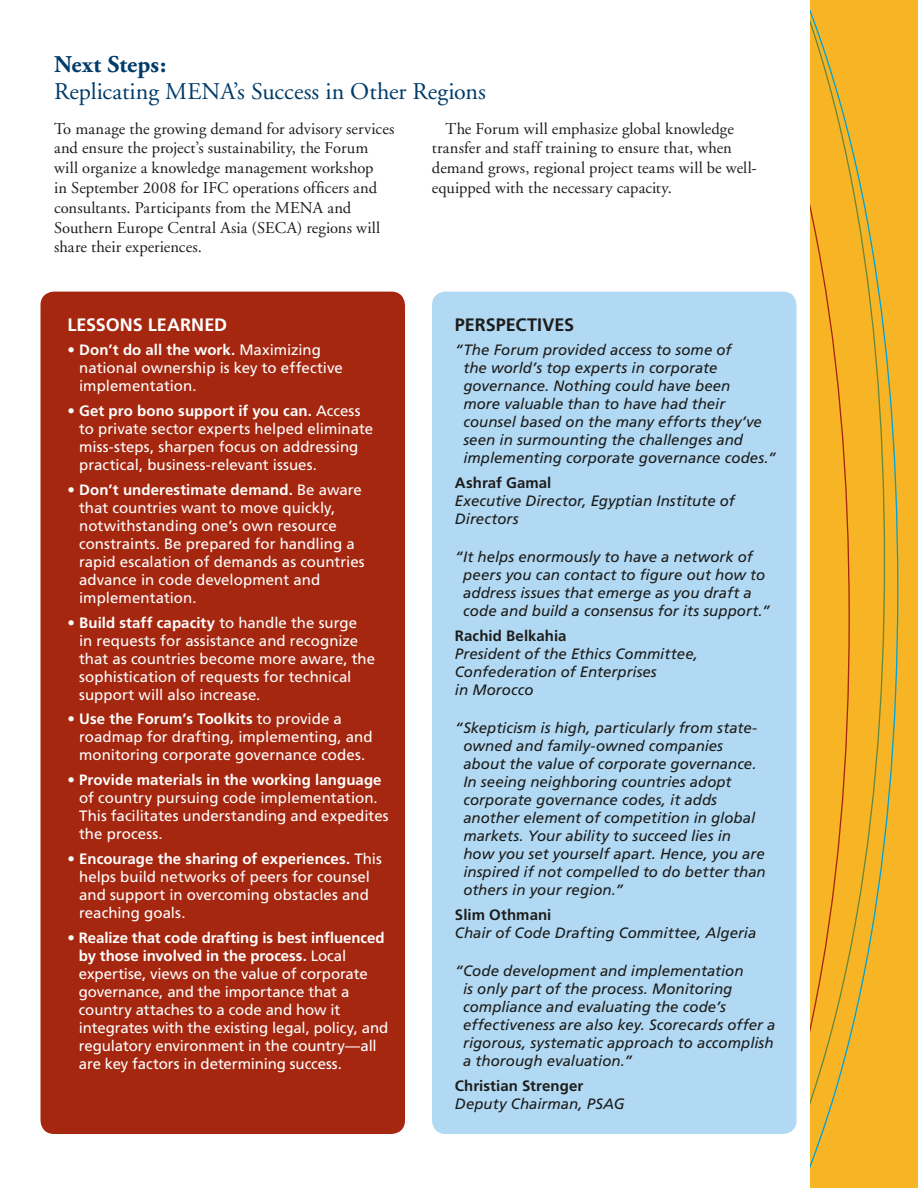
<style>
.page{position:relative;width:918px;height:1188px;background:#fff}
.page>*{position:absolute;margin:0;border:0;box-sizing:border-box;transform-origin:0 0}
.t1{font:24px "Adobe Garamond";letter-spacing:.005em;color:#003b69}
.t2{font:700 24px "Adobe Garamond";color:#003b69}
.t3{font:700 18px "Frutiger";color:#fff}
.t4{font:700 18px "Frutiger";color:#1c1c1a}
.t5{font:16.5px/19.8px "Adobe Garamond";letter-spacing:.005em;color:#1c1c1a}
.t6{font:15px/18px "Frutiger";color:#fff}
.t7{font:italic 15px/18px "Frutiger";color:#1c1c1a}
.t8{font:700 15px "Frutiger";letter-spacing:.005em;color:#1c1c1a}
.s1{font-weight:700}
</style>
<div class="page">
<div style="left:810px;top:0;width:108px;height:1188px;background:#f7b526"></div>
<svg style="left:810px;top:9px;width:89px;height:1160px"></svg>
<div style="left:40px;top:292px;width:365px;height:842px;background:#a5270f;border-radius:14px"></div>
<div style="left:432px;top:292px;width:364px;height:842px;background:#b2d9f3;border-radius:14px"></div>
<h1 class="t2" style="left:54px;top:51px;width:114px">Next Steps:</h1>
<h1 class="t1" style="left:54px;top:78px;width:433px">Replicating MENA’s Success in Other Regions</h1>
<p class="t5" style="left:54px;top:119px;width:342px">To manage the growing demand for advisory services and ensure the project’s sustainability, the Forum will organize a knowledge management workshop<br>in September 2008 for IFC operations officers and consultants. Participants from the MENA and Southern Europe Central Asia (SECA) regions will share their experiences.</p>
<p class="t5" style="left:432px;top:119px;width:326px;text-indent:13px">The Forum will emphasize global knowledge transfer and staff training to ensure that, when demand grows, regional project teams will be well&shy;equipped with the necessary capacity.</p>
<p class="t3" style="left:68px;top:314px;width:161px">LESSONS LEARNED</p>
<p class="t6" style="left:79px;top:341px;width:265px;text-indent:-12px">• <span class="s1">Don’t do all the work.</span> Maximizing national ownership is key to effective implementation.</p>
<p class="t6" style="left:79px;top:402px;width:296px;text-indent:-12px">• <span class="s1">Get pro bono support if you can.</span> Access to private sector experts helped eliminate miss-steps, sharpen focus on addressing practical, business-relevant issues.</p>
<p class="t6" style="left:79px;top:481px;width:287px;text-indent:-12px">• <span class="s1">Don’t underestimate demand.</span> Be aware that countries want to move quickly, notwithstanding one’s own resource constraints. Be prepared for handling a rapid escalation of demands as countries advance in code development and implementation.</p>
<p class="t6" style="left:79px;top:613px;width:298px;text-indent:-12px">• <span class="s1">Build staff capacity</span> to handle the surge<br>in requests for assistance and recognize that as countries become more aware, the sophistication of requests for technical support will also increase.</p>
<p class="t6" style="left:79px;top:710px;width:295px;text-indent:-12px">• <span class="s1">Use the Forum’s Toolkits</span> to provide a roadmap for drafting, implementing, and monitoring corporate governance codes.</p>
<p class="t6" style="left:79px;top:771px;width:311px;text-indent:-12px">• <span class="s1">Provide materials in the working language </span>of country pursuing code implementation.<br>This facilitates understanding and expedites the process.</p>
<p class="t6" style="left:79px;top:850px;width:304px;text-indent:-12px">• <span class="s1">Encourage the sharing of experiences.</span> This helps build networks of peers for counsel and support in overcoming obstacles and reaching goals.</p>
<p class="t6" style="left:79px;top:928px;width:311px;text-indent:-11px">• <span class="s1">Realize that code drafting is best influenced by those involved in the process.</span> Local expertise, views on the value of corporate governance, and the importance that a country attaches to a code and how it integrates with the existing legal, policy, and regulatory environment in the country—all are key factors in determining success.</p>
<p class="t4" style="left:455px;top:314px;width:121px">PERSPECTIVES</p>
<p class="t7" style="left:463px;top:341px;width:314px;text-indent:-8px">“The Forum provided access to some of<br>the world’s top experts in corporate governance. Nothing could have been<br>more valuable than to have had their counsel based on the many efforts they’ve seen in surmounting the challenges and implementing corporate governance codes.”</p>
<p class="t8" style="left:455px;top:474px;width:98px">Ashraf Gamal</p>
<p class="t7" style="left:455px;top:492px;width:281px">Executive Director, Egyptian Institute of<br>Directors</p>
<p class="t7" style="left:463px;top:548px;width:308px;text-indent:-8px">“It helps enormously to have a network of peers you can contact to figure out how to address issues that emerge as you draft a code and build a consensus for its support.”</p>
<p class="t8" style="left:455px;top:627px;width:113px">Rachid Belkahia</p>
<p class="t7" style="left:455px;top:645px;width:245px">President of the Ethics Committee,<br>Confederation of Enterprises<br>in Morocco</p>
<p class="t7" style="left:463px;top:719px;width:304px;text-indent:-8px">“Skepticism is high, particularly from state&shy;owned and family-owned companies about the value of corporate governance.<br>In seeing neighboring countries adopt corporate governance codes, it adds another element of competition in global markets. Your ability to succeed lies in<br>how you set yourself apart. Hence, you are inspired if not compelled to do better than others in your region.”</p>
<p class="t8" style="left:455px;top:906px;width:98px">Slim Othmani</p>
<p class="t7" style="left:455px;top:924px;width:303px">Chair of Code Drafting Committee, Algeria</p>
<p class="t7" style="left:463px;top:962px;width:314px;text-indent:-8px">“Code development and implementation<br>is only part of the process. Monitoring compliance and evaluating the code’s effectiveness are also key. Scorecards offer a rigorous, systematic approach to accomplish a thorough evaluation.”</p>
<p class="t8" style="left:455px;top:1077px;width:130px">Christian Strenger</p>
<p class="t7" style="left:455px;top:1095px;width:171px">Deputy Chairman, PSAG</p>
</div>
